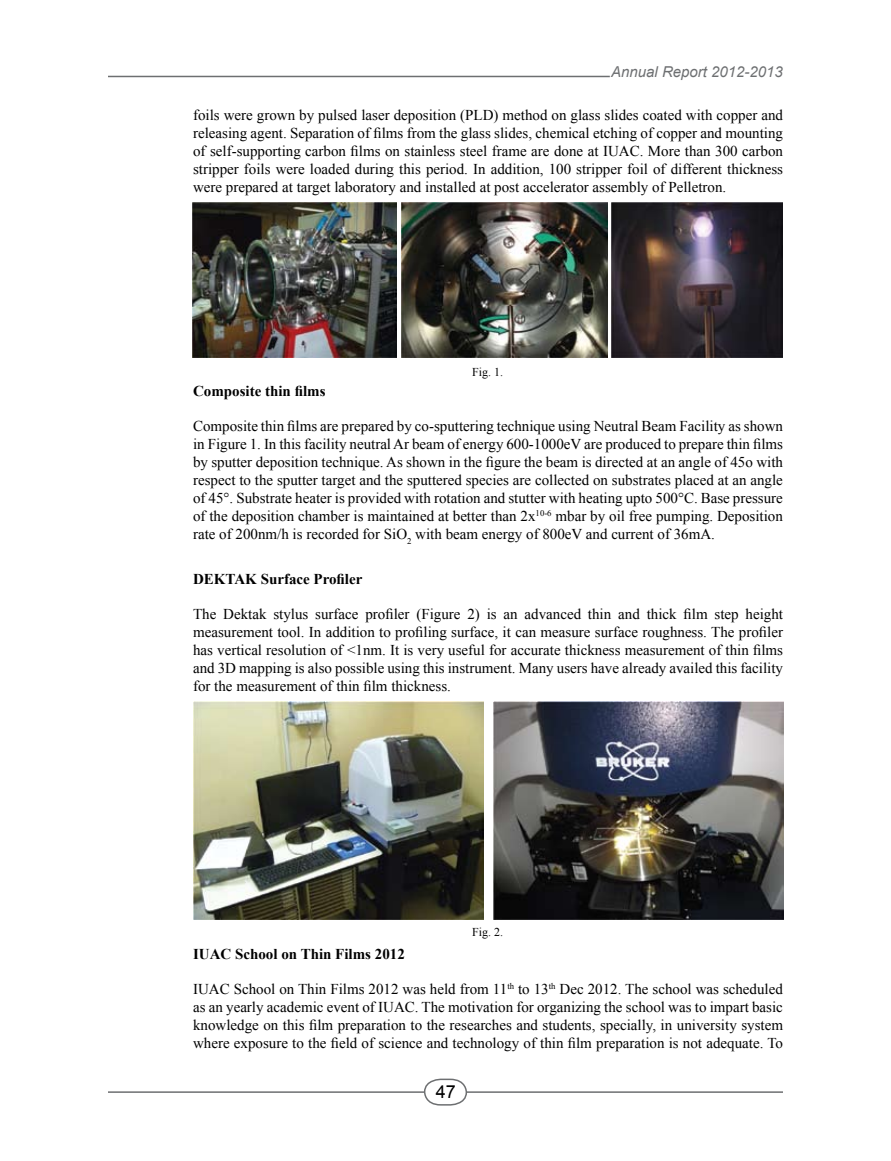
<style>
.page{position:relative;width:891px;height:1161px;background:#fff}
.page>*{position:absolute;margin:0;border:0;box-sizing:border-box;transform-origin:0 0}
.t1{font:18px "Arial";color:#000}
.t2{font:15px/18px "Times New Roman";color:#000;text-align:justify}
.t3{font:700 15px "Times New Roman";color:#000}
.t4{font:italic 15px "Arial";color:#6d6f71}
.t5{font:12px "Times New Roman";color:#000}
</style>
<div class="page">
<hr style="left:108px;top:76px;width:502px;height:1px;background:#6d6f71">
<hr style="left:108px;top:1091px;width:675px;height:2px;background:#6d6f71">
<svg style="left:423px;top:1078px;width:45px;height:28px"></svg>
<img style="left:193px;top:202px;width:204px;height:155px">
<img style="left:401px;top:202px;width:206px;height:155px">
<img style="left:611px;top:202px;width:171px;height:155px">
<img style="left:193px;top:702px;width:290px;height:217px">
<img style="left:493px;top:702px;width:290px;height:217px">
<p class="t4" style="left:611px;top:62px;width:173px">Annual Report 2012-2013</p>
<p class="t2" style="left:193px;top:105px;width:591px">foils were grown by pulsed laser deposition (PLD) method on glass slides coated with copper and releasing agent. Separation of films from the glass slides, chemical etching of copper and mounting of self-supporting carbon films on stainless steel frame are done at IUAC. More than 300 carbon stripper foils were loaded during this period. In addition, 100 stripper foil of different thickness were prepared at target laboratory and installed at post accelerator assembly of Pelletron.</p>
<p class="t5" style="left:472px;top:364px;width:33px">Fig. 1.</p>
<p class="t3" style="left:193px;top:381px;width:134px">Composite thin films</p>
<p class="t2" style="left:193px;top:417px;width:591px">Composite thin films are prepared by co-sputtering technique using Neutral Beam Facility as shown in Figure 1. In this facility neutralAr beam of energy 600-1000eV are produced to prepare thin films by sputter deposition technique. As shown in the figure the beam is directed at an angle of 45o with respect to the sputter target and the sputtered species are collected on substrates placed at an angle of 45°. Substrate heater is provided with rotation and stutter with heating upto 500°C. Base pressure of the deposition chamber is maintained at better than 2x<sup>10-6</sup> mbar by oil free pumping. Deposition rate of 200nm/h is recorded for SiO<sub>2</sub> with beam energy of 800eV and current of 36mA.</p>
<p class="t3" style="left:193px;top:568px;width:171px">DEKTAK Surface Profiler</p>
<p class="t2" style="left:193px;top:604px;width:592px">The Dektak stylus surface profiler (Figure 2) is an advanced thin and thick film step height measurement tool. In addition to profiling surface, it can measure surface roughness. The profiler has vertical resolution of &lt;1nm. It is very useful for accurate thickness measurement of thin films and 3D mapping is also possible using this instrument. Many users have already availed this facility for the measurement of thin film thickness.</p>
<p class="t5" style="left:472px;top:924px;width:33px">Fig. 2.</p>
<p class="t3" style="left:193px;top:944px;width:213px">IUAC School on Thin Films 2012</p>
<p class="t2" style="left:193px;top:980px;width:591px">IUAC School on Thin Films 2012 was held from 11<sup>th</sup> to 13<sup>th</sup> Dec 2012. The school was scheduled as an yearly academic event of IUAC. The motivation for organizing the school was to impart basic knowledge on this film preparation to the researches and students, specially, in university system where exposure to the field of science and technology of thin film preparation is not adequate. To</p>
<p class="t1" style="left:436px;top:1080px;width:22px">47</p>
</div>
